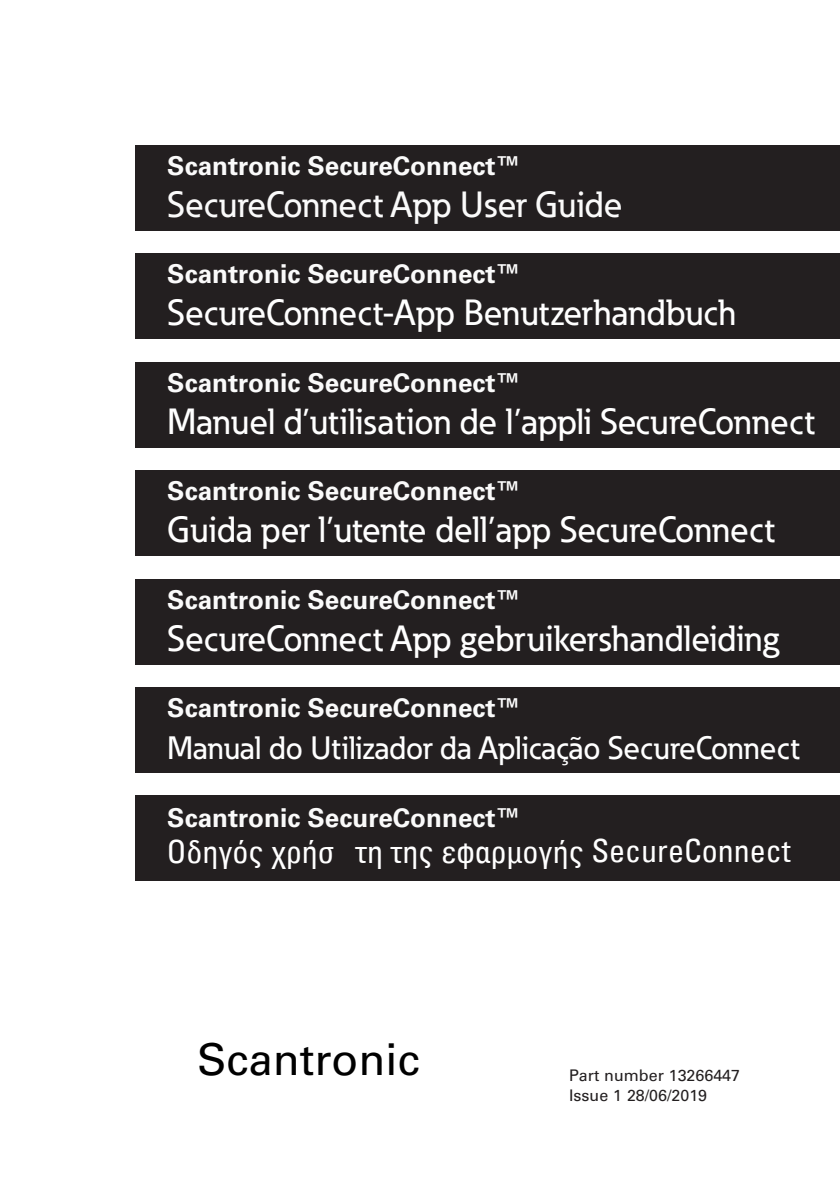
<style>
.page{position:relative;width:840px;height:1191px;background:#fff}
.page>*{position:absolute;margin:0;border:0;box-sizing:border-box;transform-origin:0 0}
.t1{font:44px "Univers LT Std";color:#000}
._00_Manual{font:500 36px "Eaton";color:#fff}
._00_Manual-2{font:500 36px "Eaton";color:#fafafa}
._00_Manual-3{font:500 32px "Eaton";color:#fff}
.t2{font:condensed 32px "EATON Univers";color:#fff}
._00_Manual-4{font:700 26px "Univers LT Std";color:#fafafa}
._02_Body{font:16px/20px "Univers LT Std";color:#231f20}
.s1{color:#fff}
.s2{font-family:"Minion Pro";font-size:32px;color:#fff}
</style>
<div class="page">
<div style="left:135px;top:146px;width:704px;height:85px;background:#231f20"></div>
<div style="left:135px;top:254px;width:704px;height:85px;background:#231f20"></div>
<div style="left:135px;top:362px;width:704px;height:85px;background:#231f20"></div>
<div style="left:135px;top:471px;width:704px;height:85px;background:#231f20"></div>
<div style="left:135px;top:579px;width:704px;height:85px;background:#231f20"></div>
<div style="left:135px;top:687px;width:704px;height:85px;background:#231f20"></div>
<div style="left:135px;top:796px;width:704px;height:85px;background:#231f20"></div>
<p class="_00_Manual-4" style="left:167px;top:151px;width:355px">Scantronic SecureConnect<span class="s1">™</span></p>
<p class="_00_Manual-2" style="left:167px;top:182px;width:456px">SecureConnect App User Guide</p>
<p class="_00_Manual-4" style="left:167px;top:259px;width:355px">Scantronic SecureConnect<span class="s1">™</span></p>
<p class="_00_Manual" style="left:167px;top:291px;width:569px">SecureConnect-App Benutzerhandbuch</p>
<p class="_00_Manual-4" style="left:167px;top:367px;width:355px">Scantronic SecureConnect<span class="s1">™</span></p>
<p class="_00_Manual" style="left:167px;top:399px;width:648px">Manuel d’utilisation de l’appli SecureConnect</p>
<p class="_00_Manual-4" style="left:167px;top:476px;width:355px">Scantronic SecureConnect<span class="s1">™</span></p>
<p class="_00_Manual" style="left:167px;top:507px;width:608px">Guida per l’utente dell’app SecureConnect</p>
<p class="_00_Manual-4" style="left:167px;top:584px;width:355px">Scantronic SecureConnect<span class="s1">™</span></p>
<p class="_00_Manual" style="left:167px;top:616px;width:613px">SecureConnect App gebruikershandleiding</p>
<p class="_00_Manual-4" style="left:167px;top:692px;width:355px">Scantronic SecureConnect<span class="s1">™</span></p>
<p class="_00_Manual-3" style="left:167px;top:728px;width:633px">Manual do Utilizador da Aplicação SecureConnect</p>
<p class="_00_Manual-4" style="left:167px;top:802px;width:355px">Scantronic SecureConnect<span class="s1">™</span></p>
<p class="t2" style="left:167px;top:833px;width:625px">Οδηγός χρήσ τη της εφαρμογής SecureConnect</p>
<h1 class="t1" style="left:182px;top:1033px;width:239px"><span class="s2">S</span>Scantronic</h1>
<p class="_02_Body" style="left:568px;top:1065px;width:172px">Part number 13266447<br>Issue 1 28/06/2019</p>
</div>
